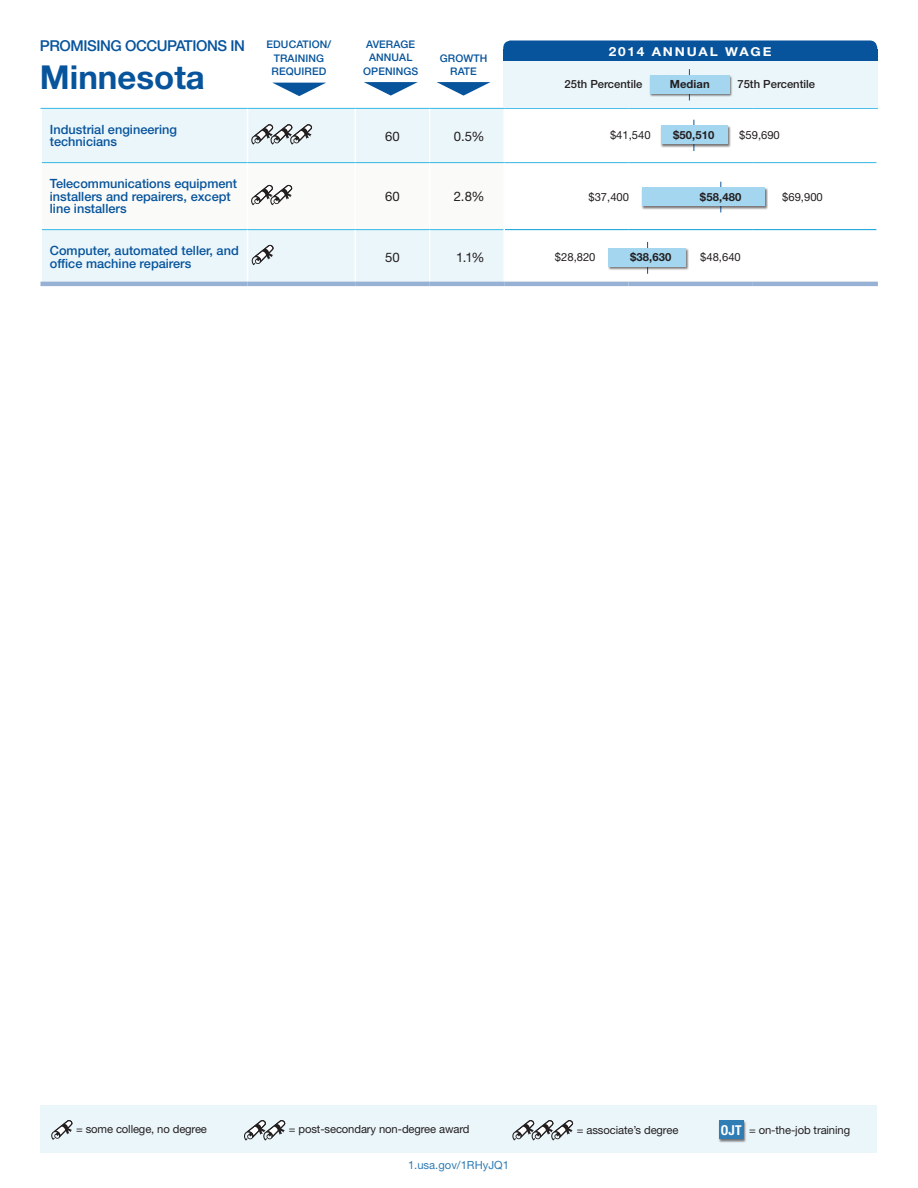
<style>
.page{position:relative;width:918px;height:1188px;background:#fff}
.page>*{position:absolute;margin:0;border:0;box-sizing:border-box;transform-origin:0 0}
.t1{font:700 33px "Helvetica Neue LT Std";color:#07549c}
.t2{font:500 15px "Helvetica Neue LT Std";letter-spacing:-.03em;color:#07549c}
.growth_rate{font:13.2px "Helvetica Neue LT Std";color:#231f20}
.openings{font:13.2px "Helvetica Neue LT Std";color:#231f20}
.Table_Occupation{font:500 12.75px/12.8px "Helvetica Neue LT Std";color:#07549c}
.t3{font:700 12.3px "Helvetica Neue LT Std";letter-spacing:.13em;color:#fff;scale:1.11 1}
._75_percentiles_copy{font:11.25px "Helvetica Neue LT Std";letter-spacing:-.01em;color:#231f20}
.t4{font:500 11.25px "Helvetica Neue LT Std";color:#231f20}
.median{font:700 11.25px "Helvetica Neue LT Std";letter-spacing:.01em;color:#231f20}
._25_percentiles{font:11.25px "Helvetica Neue LT Std";color:#231f20}
.t5{font:11.25px "Helvetica Neue LT Std";color:#307db6}
.t6{font:500 10.5px/13.5px "Helvetica Neue LT Std";letter-spacing:.01em;color:#07549c;text-align:center}
.s1{font-size:12.75px}
.s2{font-weight:700;font-stretch:condensed;font-size:13.65px;color:#fff}
</style>
<div class="page">
<div style="left:40px;top:1106px;width:837px;height:47px;background:#ebf6fb"></div>
<div style="left:718px;top:1120px;width:28px;height:23px;background:#231f20;opacity:.6"></div>
<div style="left:719px;top:1121px;width:24px;height:18px;background:#307db6"></div>
<svg style="left:51px;top:1120px;width:21px;height:20px"></svg>
<svg style="left:244px;top:1120px;width:41px;height:21px"></svg>
<svg style="left:512px;top:1120px;width:61px;height:21px"></svg>
<div style="left:42px;top:109px;width:461px;height:173px;background:#ebf6fb"></div>
<hr style="left:247px;top:109px;width:1px;height:53px;background:#fff">
<hr style="left:354px;top:109px;width:2px;height:53px;background:#fff">
<hr style="left:429px;top:109px;width:1px;height:53px;background:#fff">
<hr style="left:504px;top:162px;width:125px;height:1px;background:#33b7e4">
<hr style="left:629px;top:162px;width:124px;height:1px;background:#33b7e4">
<hr style="left:753px;top:162px;width:123px;height:1px;background:#33b7e4">
<hr style="left:40px;top:108px;width:208px;height:1px;background:#33b7e4">
<hr style="left:248px;top:108px;width:107px;height:1px;background:#33b7e4">
<hr style="left:355px;top:108px;width:75px;height:1px;background:#33b7e4">
<hr style="left:430px;top:108px;width:74px;height:1px;background:#33b7e4">
<hr style="left:504px;top:108px;width:125px;height:1px;background:#33b7e4">
<hr style="left:629px;top:108px;width:124px;height:1px;background:#33b7e4">
<hr style="left:753px;top:108px;width:125px;height:1px;background:#33b7e4">
<hr style="left:505px;top:229px;width:124px;height:1px;background:#089fd6">
<hr style="left:629px;top:229px;width:124px;height:1px;background:#089fd6">
<hr style="left:753px;top:229px;width:123px;height:1px;background:#089fd6">
<hr style="left:42px;top:162px;width:206px;height:1px;background:#33b7e4">
<hr style="left:248px;top:162px;width:107px;height:1px;background:#33b7e4">
<hr style="left:355px;top:162px;width:75px;height:1px;background:#33b7e4">
<hr style="left:430px;top:162px;width:74px;height:1px;background:#33b7e4">
<hr style="left:247px;top:230px;width:1px;height:52px;background:#fff">
<hr style="left:354px;top:230px;width:2px;height:52px;background:#fff">
<hr style="left:429px;top:230px;width:1px;height:52px;background:#fff">
<hr style="left:40px;top:282px;width:208px;height:4px;background:#97b1d5">
<hr style="left:248px;top:282px;width:107px;height:4px;background:#97b1d5">
<hr style="left:355px;top:282px;width:75px;height:4px;background:#97b1d5">
<hr style="left:430px;top:282px;width:74px;height:4px;background:#97b1d5">
<hr style="left:504px;top:282px;width:125px;height:4px;background:#97b1d5">
<hr style="left:629px;top:282px;width:124px;height:4px;background:#97b1d5">
<hr style="left:753px;top:282px;width:125px;height:4px;background:#97b1d5">
<svg style="left:251px;top:124px;width:61px;height:21px"></svg>
<svg style="left:42px;top:163px;width:462px;height:67px"></svg>
<div style="left:503px;top:61px;width:374px;height:47px;background:#ebf6fb"></div>
<div style="left:503px;top:49px;width:374px;height:12px;background:#07549c"></div>
<div style="left:503px;top:40px;width:374px;height:20px;background:#07549c;border-radius:8px"></div>
<hr style="left:689px;top:69px;width:1px;height:31px;background:#07549c">
<div style="left:649px;top:75px;width:83px;height:22px;background:#231f20;opacity:.6"></div>
<div style="left:650px;top:75px;width:80px;height:18px;background:#a4d6f0"></div>
<hr style="left:647px;top:242px;width:1px;height:32px;background:#07549c">
<hr style="left:720px;top:182px;width:1px;height:30px;background:#07549c">
<hr style="left:694px;top:120px;width:1px;height:31px;background:#07549c">
<div style="left:642px;top:187px;width:126px;height:23px;background:#231f20;opacity:.6"></div>
<div style="left:642px;top:188px;width:123px;height:18px;background:#a4d6f0"></div>
<div style="left:660px;top:126px;width:71px;height:22px;background:#231f20;opacity:.6"></div>
<div style="left:661px;top:126px;width:67px;height:18px;background:#a4d6f0"></div>
<div style="left:608px;top:248px;width:81px;height:22px;background:#231f20;opacity:.6"></div>
<div style="left:609px;top:248px;width:77px;height:19px;background:#a4d6f0"></div>
<svg style="left:273px;top:83px;width:53px;height:13px"></svg>
<svg style="left:364px;top:82px;width:54px;height:14px"></svg>
<svg style="left:437px;top:82px;width:54px;height:14px"></svg>
<svg style="left:252px;top:245px;width:22px;height:20px"></svg>
<p class="t2" style="left:40px;top:37px;width:206px">PROMISING OCCUPATIONS IN</p>
<p class="t1" style="left:40px;top:57px;width:166px">Minnesota</p>
<p class="t6" style="left:267px;top:38px;width:66px">EDUCATION/<br>TRAINING</p>
<p class="t6" style="left:272px;top:65px;width:56px">REQUIRED</p>
<p class="t6" style="left:366px;top:37px;width:50px">AVERAGE</p>
<p class="t6" style="left:369px;top:51px;width:45px">ANNUAL</p>
<p class="t6" style="left:363px;top:64px;width:57px">OPENINGS</p>
<p class="t6" style="left:440px;top:51px;width:49px">GROWTH</p>
<p class="t6" style="left:450px;top:65px;width:28px">RATE</p>
<p class="Table_Occupation" style="left:50px;top:123px;width:129px">Industrial engineering technicians</p>
<p class="openings" style="left:385px;top:128px;width:16px">60</p>
<p class="growth_rate" style="left:454px;top:128px;width:32px">0.5%</p>
<p class="Table_Occupation" style="left:50px;top:177px;width:189px">Telecommunications equipment installers and repairers, except line installers</p>
<p class="openings" style="left:385px;top:189px;width:16px">60</p>
<p class="growth_rate" style="left:454px;top:189px;width:32px">2.8%</p>
<p class="Table_Occupation" style="left:50px;top:244px;width:190px">Computer, automated teller, and office machine repairers</p>
<p class="openings" style="left:385px;top:249px;width:16px">50</p>
<p class="growth_rate" style="left:456px;top:249px;width:30px">1.1%</p>
<p class="t3" style="left:609px;top:44px;width:148px"><span class="s1">2014</span> ANNUAL WAGE</p>
<p class="t4" style="left:565px;top:78px;width:79px">25th Percentile</p>
<p class="median" style="left:670px;top:78px;width:42px">Median</p>
<p class="t4" style="left:737px;top:77px;width:79px">75th Percentile</p>
<p class="_25_percentiles" style="left:610px;top:128px;width:42px">$41,540</p>
<p class="_25_percentiles" style="left:588px;top:190px;width:42px">$37,400</p>
<p class="median" style="left:673px;top:128px;width:43px">$50,510</p>
<p class="_75_percentiles_copy" style="left:739px;top:128px;width:42px">$59,690</p>
<p class="median" style="left:700px;top:190px;width:43px">$58,480</p>
<p class="_75_percentiles_copy" style="left:782px;top:190px;width:42px">$69,900</p>
<p class="_25_percentiles" style="left:555px;top:251px;width:42px">$28,820</p>
<p class="median" style="left:630px;top:250px;width:43px">$38,630</p>
<p class="_75_percentiles_copy" style="left:700px;top:251px;width:42px">$48,640</p>
<p class="_75_percentiles_copy" style="left:76px;top:1122px;width:132px">= some college, no degree</p>
<p class="_75_percentiles_copy" style="left:289px;top:1122px;width:182px">= post-secondary non-degree award</p>
<p class="_75_percentiles_copy" style="left:577px;top:1123px;width:103px">= associate’s degree</p>
<p class="_75_percentiles_copy" style="left:721px;top:1123px;width:131px"><span class="s2">OJT</span> = on-the-job training</p>
<p class="t5" style="left:408px;top:1158px;width:103px">1.usa.gov/1RHyJQ1</p>
</div>
